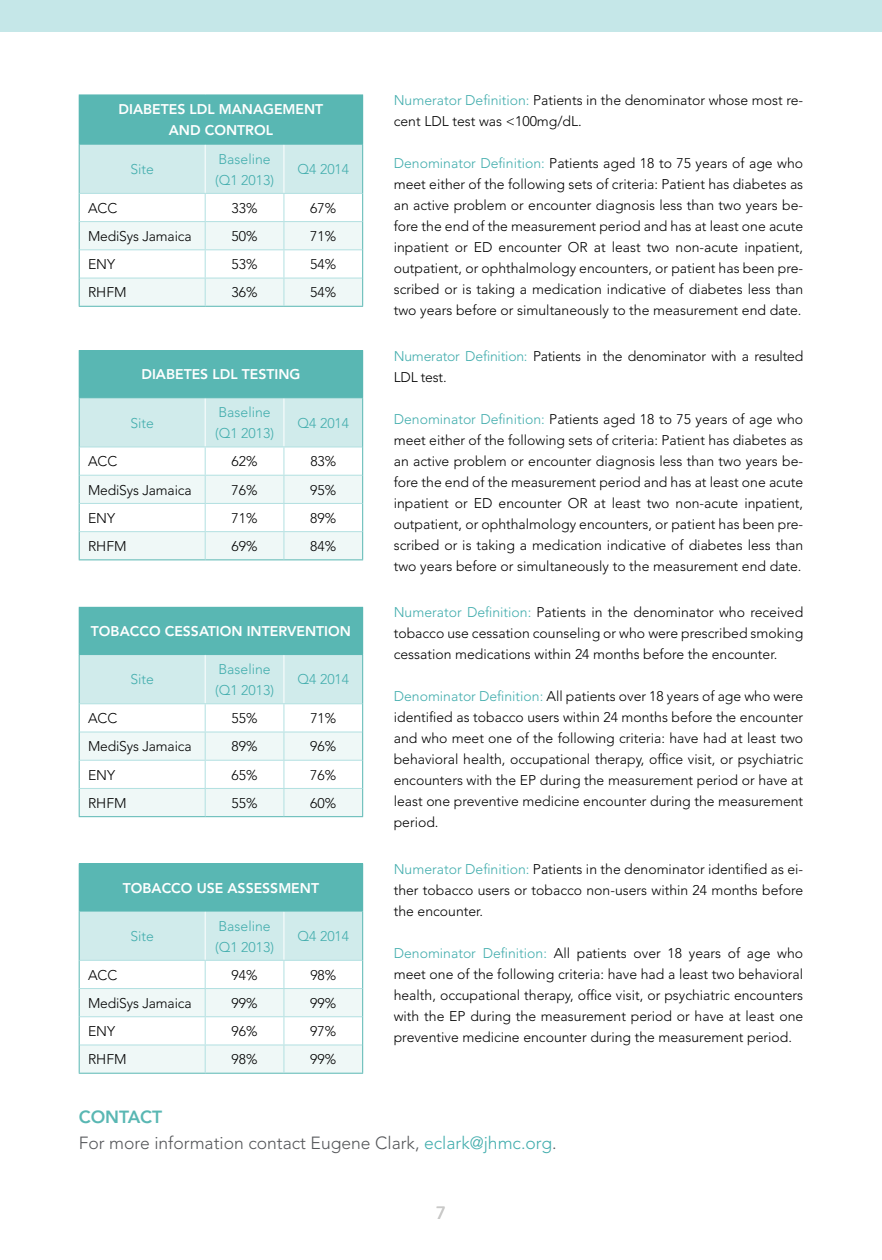
<style>
.page{position:relative;width:882px;height:1260px;background:#fff}
.page>*{position:absolute;margin:0;border:0;box-sizing:border-box;transform-origin:0 0}
.t1{font:300 17.5px/26.2px "Avenir LT Std";color:#55575a}
.t2{font:500 17.5px "Avenir LT Std";color:#c9c9c8}
.t3{font:300 14px/21px "Avenir LT Std";color:#000;text-align:justify}
.t4{font:300 14px/21px "Avenir LT Std";color:#42adad}
.t5{font:800 14px/21px "Avenir LT Std";color:#fff;text-align:center}
.s1{color:#42adad}
.s2{font-weight:800;color:#59b7b3}
</style>
<div class="page">
<div style="left:0;top:0;width:882px;height:32px;background:#c5e7e8"></div>
<div style="left:79px;top:95px;width:284px;height:49px;background:#59b7b3"></div>
<hr style="left:79px;top:306px;width:126px;height:1px;background:#59b7b3">
<hr style="left:205px;top:306px;width:79px;height:1px;background:#59b7b3">
<hr style="left:284px;top:306px;width:79px;height:1px;background:#59b7b3">
<hr style="left:79px;top:94px;width:126px;height:1px;background:#59b7b3">
<hr style="left:205px;top:94px;width:79px;height:1px;background:#59b7b3">
<hr style="left:284px;top:94px;width:79px;height:1px;background:#59b7b3">
<svg style="left:79px;top:144px;width:284px;height:162px"></svg>
<div style="left:79px;top:351px;width:284px;height:47px;background:#59b7b3"></div>
<hr style="left:79px;top:350px;width:126px;height:1px;background:#59b7b3">
<hr style="left:205px;top:350px;width:79px;height:1px;background:#59b7b3">
<hr style="left:284px;top:350px;width:79px;height:1px;background:#59b7b3">
<svg style="left:79px;top:398px;width:284px;height:162px"></svg>
<div style="left:79px;top:607px;width:284px;height:48px;background:#59b7b3"></div>
<svg style="left:79px;top:655px;width:284px;height:162px"></svg>
<div style="left:79px;top:864px;width:284px;height:47px;background:#59b7b3"></div>
<hr style="left:79px;top:1073px;width:126px;height:1px;background:#59b7b3">
<hr style="left:205px;top:1073px;width:79px;height:1px;background:#59b7b3">
<hr style="left:284px;top:1073px;width:79px;height:1px;background:#59b7b3">
<hr style="left:79px;top:863px;width:126px;height:1px;background:#59b7b3">
<hr style="left:205px;top:863px;width:79px;height:1px;background:#59b7b3">
<hr style="left:284px;top:863px;width:79px;height:1px;background:#59b7b3">
<svg style="left:79px;top:911px;width:284px;height:162px"></svg>
<p class="t5" style="left:119px;top:99px;width:206px">DIABETES LDL MANAGEMENT<br>AND CONTROL</p>
<p class="t4" style="left:130px;top:159px;width:25px">Site</p>
<p class="t4" style="left:215px;top:148px;width:60px">Baseline (Q1 2013)</p>
<p class="t4" style="left:297px;top:159px;width:53px">Q4 2014</p>
<p class="t3" style="left:88px;top:198px;width:31px">ACC</p>
<p class="t3" style="left:232px;top:198px;width:27px">33%</p>
<p class="t3" style="left:310px;top:198px;width:27px">67%</p>
<p class="t3" style="left:88px;top:226px;width:105px">MediSys Jamaica</p>
<p class="t3" style="left:232px;top:226px;width:27px">50%</p>
<p class="t3" style="left:310px;top:226px;width:27px">71%</p>
<p class="t3" style="left:88px;top:254px;width:29px">ENY</p>
<p class="t3" style="left:232px;top:254px;width:27px">53%</p>
<p class="t3" style="left:310px;top:254px;width:27px">54%</p>
<p class="t3" style="left:88px;top:282px;width:40px">RHFM</p>
<p class="t3" style="left:232px;top:282px;width:27px">36%</p>
<p class="t3" style="left:310px;top:282px;width:27px">54%</p>
<p class="t5" style="left:141px;top:364px;width:158px">DIABETES LDL TESTING</p>
<p class="t4" style="left:130px;top:412px;width:25px">Site</p>
<p class="t4" style="left:215px;top:402px;width:60px">Baseline (Q1 2013)</p>
<p class="t4" style="left:297px;top:412px;width:53px">Q4 2014</p>
<p class="t3" style="left:88px;top:451px;width:31px">ACC</p>
<p class="t3" style="left:232px;top:451px;width:27px">62%</p>
<p class="t3" style="left:310px;top:451px;width:27px">83%</p>
<p class="t3" style="left:88px;top:479px;width:105px">MediSys Jamaica</p>
<p class="t3" style="left:232px;top:479px;width:27px">76%</p>
<p class="t3" style="left:310px;top:479px;width:27px">95%</p>
<p class="t3" style="left:88px;top:508px;width:29px">ENY</p>
<p class="t3" style="left:232px;top:508px;width:27px">71%</p>
<p class="t3" style="left:310px;top:508px;width:27px">89%</p>
<p class="t3" style="left:88px;top:536px;width:40px">RHFM</p>
<p class="t3" style="left:232px;top:536px;width:27px">69%</p>
<p class="t3" style="left:310px;top:536px;width:27px">84%</p>
<p class="t5" style="left:91px;top:621px;width:261px">TOBACCO CESSATION INTERVENTION</p>
<p class="t4" style="left:130px;top:669px;width:25px">Site</p>
<p class="t4" style="left:215px;top:659px;width:60px">Baseline (Q1 2013)</p>
<p class="t4" style="left:297px;top:669px;width:53px">Q4 2014</p>
<p class="t3" style="left:88px;top:708px;width:31px">ACC</p>
<p class="t3" style="left:232px;top:708px;width:27px">55%</p>
<p class="t3" style="left:310px;top:708px;width:27px">71%</p>
<p class="t3" style="left:88px;top:736px;width:105px">MediSys Jamaica</p>
<p class="t3" style="left:232px;top:736px;width:27px">89%</p>
<p class="t3" style="left:310px;top:736px;width:27px">96%</p>
<p class="t3" style="left:88px;top:764px;width:29px">ENY</p>
<p class="t3" style="left:232px;top:764px;width:27px">65%</p>
<p class="t3" style="left:310px;top:764px;width:27px">76%</p>
<p class="t3" style="left:88px;top:793px;width:40px">RHFM</p>
<p class="t3" style="left:232px;top:793px;width:27px">55%</p>
<p class="t3" style="left:310px;top:793px;width:27px">60%</p>
<p class="t5" style="left:123px;top:877px;width:115px">TOBACCO US E ASS</p>
<p class="t5" style="left:254px;top:877px;width:67px">ESSMENT</p>
<p class="t4" style="left:130px;top:926px;width:25px">Site</p>
<p class="t4" style="left:215px;top:915px;width:60px">Baseline (Q1 2013)</p>
<p class="t4" style="left:297px;top:926px;width:53px">Q4 2014</p>
<p class="t3" style="left:88px;top:964px;width:31px">ACC</p>
<p class="t3" style="left:232px;top:964px;width:27px">94%</p>
<p class="t3" style="left:310px;top:964px;width:27px">98%</p>
<p class="t3" style="left:88px;top:993px;width:105px">MediSys Jamaica</p>
<p class="t3" style="left:232px;top:993px;width:27px">99%</p>
<p class="t3" style="left:310px;top:993px;width:27px">99%</p>
<p class="t3" style="left:88px;top:1021px;width:29px">ENY</p>
<p class="t3" style="left:232px;top:1021px;width:27px">96%</p>
<p class="t3" style="left:310px;top:1021px;width:27px">97%</p>
<p class="t3" style="left:88px;top:1049px;width:40px">RHFM</p>
<p class="t3" style="left:232px;top:1049px;width:27px">98%</p>
<p class="t3" style="left:310px;top:1049px;width:27px">99%</p>
<p class="t3" style="left:394px;top:90px;width:411px"><span class="s1">Numerator Definition:</span> Patients in the denominator whose most re&shy;cent LDL test was &lt;100mg/dL.</p>
<p class="t3" style="left:394px;top:153px;width:411px"><span class="s1">Denominator Definition:</span> Patients aged 18 to 75 years of age who meet either of the following sets of criteria: Patient has diabetes as an active problem or encounter diagnosis less than two years be&shy;fore the end of the measurement period and has at least one acute inpatient or ED encounter OR at least two non-acute inpatient, outpatient, or ophthalmology encounters, or patient has been pre&shy;scribed or is taking a medication indicative of diabetes less than two years before or simultaneously to the measurement end date.</p>
<p class="t3" style="left:394px;top:345px;width:411px"><span class="s1">Numerator Definition:</span> Patients in the denominator with a resulted<br>LDL test.</p>
<p class="t3" style="left:394px;top:408px;width:411px"><span class="s1">Denominator Definition:</span> Patients aged 18 to 75 years of age who meet either of the following sets of criteria: Patient has diabetes as an active problem or encounter diagnosis less than two years be&shy;fore the end of the measurement period and has at least one acute inpatient or ED encounter OR at least two non-acute inpatient, outpatient, or ophthalmology encounters, or patient has been pre&shy;scribed or is taking a medication indicative of diabetes less than two years before or simultaneously to the measurement end date.</p>
<p class="t3" style="left:394px;top:602px;width:411px"><span class="s1">Numerator Definition:</span> Patients in the denominator who received tobacco use cessation counseling or who were prescribed smoking cessation medications within 24 months before the encounter.</p>
<p class="t3" style="left:394px;top:686px;width:411px"><span class="s1">Denominator Definition:</span> All patients over 18 years of age who were identified as tobacco users within 24 months before the encounter and who meet one of the following criteria: have had at least two behavioral health, occupational therapy, office visit, or psychiatric encounters with the EP during the measurement period or have at least one preventive medicine encounter during the measurement period.</p>
<p class="t3" style="left:394px;top:859px;width:411px"><span class="s1">Numerator Definition:</span> Patients in the denominator identified as ei&shy;ther tobacco users or tobacco non-users within 24 months before the encounter.</p>
<p class="t3" style="left:394px;top:943px;width:411px"><span class="s1">Denominator Definition:</span> All patients over 18 years of age who meet one of the following criteria: have had a least two behavioral health, occupational therapy, office visit, or psychiatric encounters with the EP during the measurement period or have at least one preventive medicine encounter during the measurement period.</p>
<p class="t1" style="left:79px;top:1104px;width:479px"><span class="s2">CONTACT<br></span>For more information contact Eugene Clark, <span class="s1">eclark@jhmc.org</span>.</p>
<p class="t2" style="left:436px;top:1203px;width:11px">7</p>
</div>
